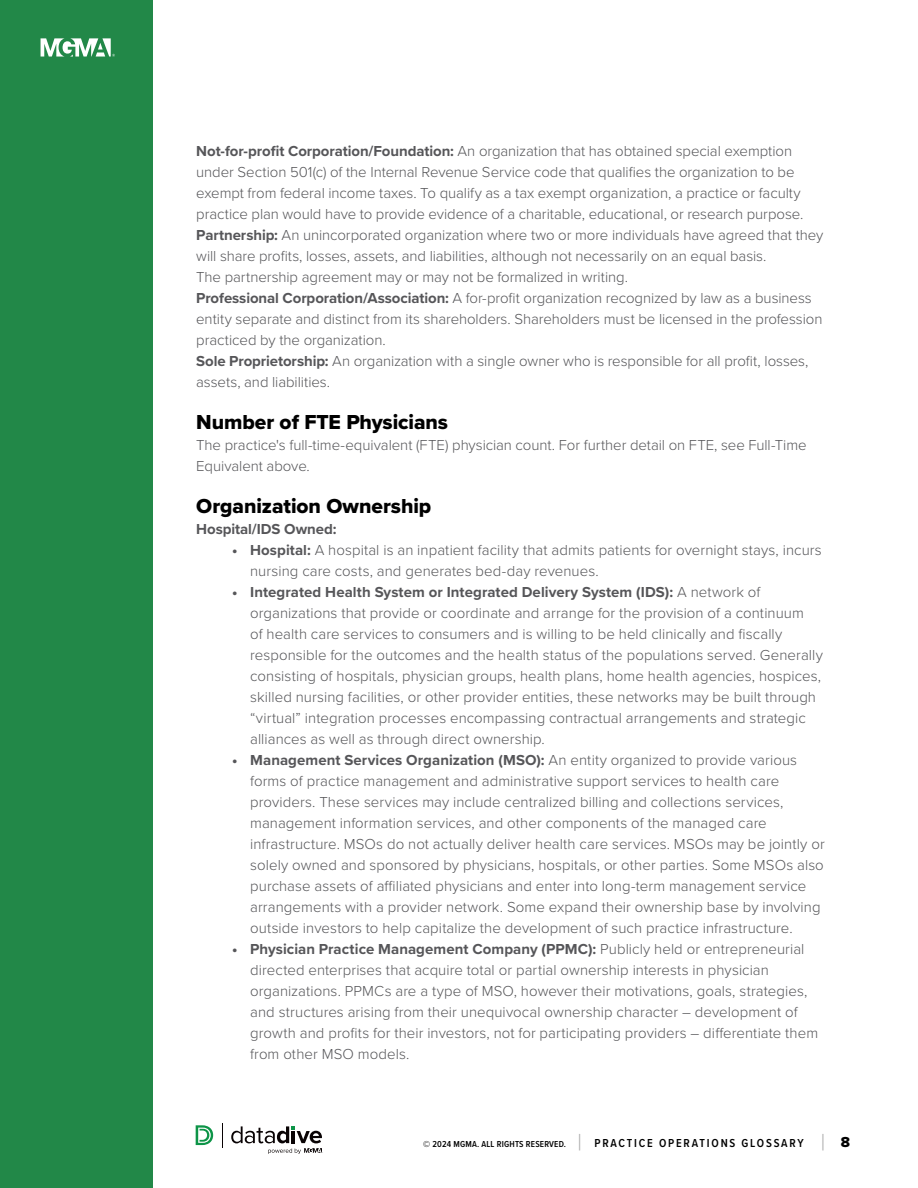
<style>
.page{position:relative;width:918px;height:1188px;background:#fff}
.page>*{position:absolute;margin:0;border:0;box-sizing:border-box;transform-origin:0 0}
.t1{font:21px "Proxima Nova Extrabld";letter-spacing:-.005em;color:#000}
.t2{font:300 15px/21px "Proxima Nova";letter-spacing:.005em;color:#565659}
.t3{font:700 15px "Proxima Nova";letter-spacing:-.005em;color:#565659}
.t4{font:600 9px "Proxima Nova Cond";letter-spacing:.02em;color:#000}
.s1{font-weight:700}
.s2{font-family:"Proxima Nova Extrabld";font-weight:400}
.s3{font-family:"Proxima Nova";font-weight:500;font-size:23.4px;color:#ababab}
.s4{font-size:12px}
.s5{font-family:"Proxima Nova Extrabld";font-weight:400;font-size:15px}
</style>
<div class="page">
<div style="left:0;top:0;width:153px;height:1188px;background:#228848"></div>
<svg style="left:41px;top:38px;width:74px;height:19px"></svg>
<svg style="left:196px;top:1125px;width:17px;height:20px"></svg>
<svg style="left:231px;top:1126px;width:92px;height:28px"></svg>
<svg style="left:222px;top:1124px;width:1px;height:24px"></svg>
<p class="t2" style="left:196px;top:140px;width:629px"><span class="s1">Not-for-profit Corporation/Foundation:</span> An organization that has obtained special exemption under Section 501(c) of the Internal Revenue Service code that qualifies the organization to be exempt from federal income taxes. To qualify as a tax exempt organization, a practice or faculty practice plan would have to provide evidence of a charitable, educational, or research purpose.<br><span class="s1">Partnership:</span> An unincorporated organization where two or more individuals have agreed that they will share profits, losses, assets, and liabilities, although not necessarily on an equal basis.<br>The partnership agreement may or may not be formalized in writing.<br><span class="s1">Professional Corporation/Association:</span> A for-profit organization recognized by law as a business entity separate and distinct from its shareholders. Shareholders must be licensed in the profession practiced by the organization.<br><span class="s1">Sole Proprietorship:</span> An organization with a single owner who is responsible for all profit, losses, assets, and liabilities.</p>
<h1 class="t1" style="left:196px;top:406px;width:253px">Number of FTE Physicians</h1>
<p class="t2" style="left:196px;top:434px;width:612px">The practice's full-time-equivalent (FTE) physician count. For further detail on FTE, see Full-Time<br>Equivalent above.</p>
<h1 class="t1" style="left:196px;top:490px;width:237px">Organization Ownership</h1>
<p class="t3" style="left:196px;top:518px;width:142px">Hospital/IDS Owned:</p>
<p class="t2" style="left:250px;top:539px;width:573px;text-indent:-18px"><span class="s2">•</span> <span class="s1">Hospital:</span> A hospital is an inpatient facility that admits patients for overnight stays, incurs nursing care costs, and generates bed-day revenues.</p>
<p class="t2" style="left:250px;top:581px;width:574px;text-indent:-18px"><span class="s2">•</span> <span class="s1">Integrated Health System or Integrated Delivery System (IDS):</span> A network of organizations that provide or coordinate and arrange for the provision of a continuum<br>of health care services to consumers and is willing to be held clinically and fiscally responsible for the outcomes and the health status of the populations served. Generally consisting of hospitals, physician groups, health plans, home health agencies, hospices, skilled nursing facilities, or other provider entities, these networks may be built through “virtual” integration processes encompassing contractual arrangements and strategic alliances as well as through direct ownership.</p>
<p class="t2" style="left:250px;top:749px;width:576px;text-indent:-18px"><span class="s2">•</span> <span class="s1">Management Services Organization (MSO):</span> An entity organized to provide various forms of practice management and administrative support services to health care providers. These services may include centralized billing and collections services, management information services, and other components of the managed care infrastructure. MSOs do not actually deliver health care services. MSOs may be jointly or solely owned and sponsored by physicians, hospitals, or other parties. Some MSOs also purchase assets of affiliated physicians and enter into long-term management service arrangements with a provider network. Some expand their ownership base by involving outside investors to help capitalize the development of such practice infrastructure.</p>
<p class="t2" style="left:250px;top:938px;width:570px;text-indent:-18px"><span class="s2">•</span> <span class="s1">Physician Practice Management Company (PPMC):</span> Publicly held or entrepreneurial directed enterprises that acquire total or partial ownership interests in physician organizations. PPMCs are a type of MSO, however their motivations, goals, strategies, and structures arising from their unequivocal ownership character – development of growth and profits for their investors, not for participating providers – differentiate them from other MSO models.</p>
<p class="t4" style="left:423px;top:1138px;width:429px">© 2024 MGMA. ALL RIGHTS RESERVED. <span class="s3">|</span> <span class="s4">PRACTICE OPERATIONS GLOSSARY</span> <span class="s3">|</span> <span class="s5">8</span></p>
</div>
